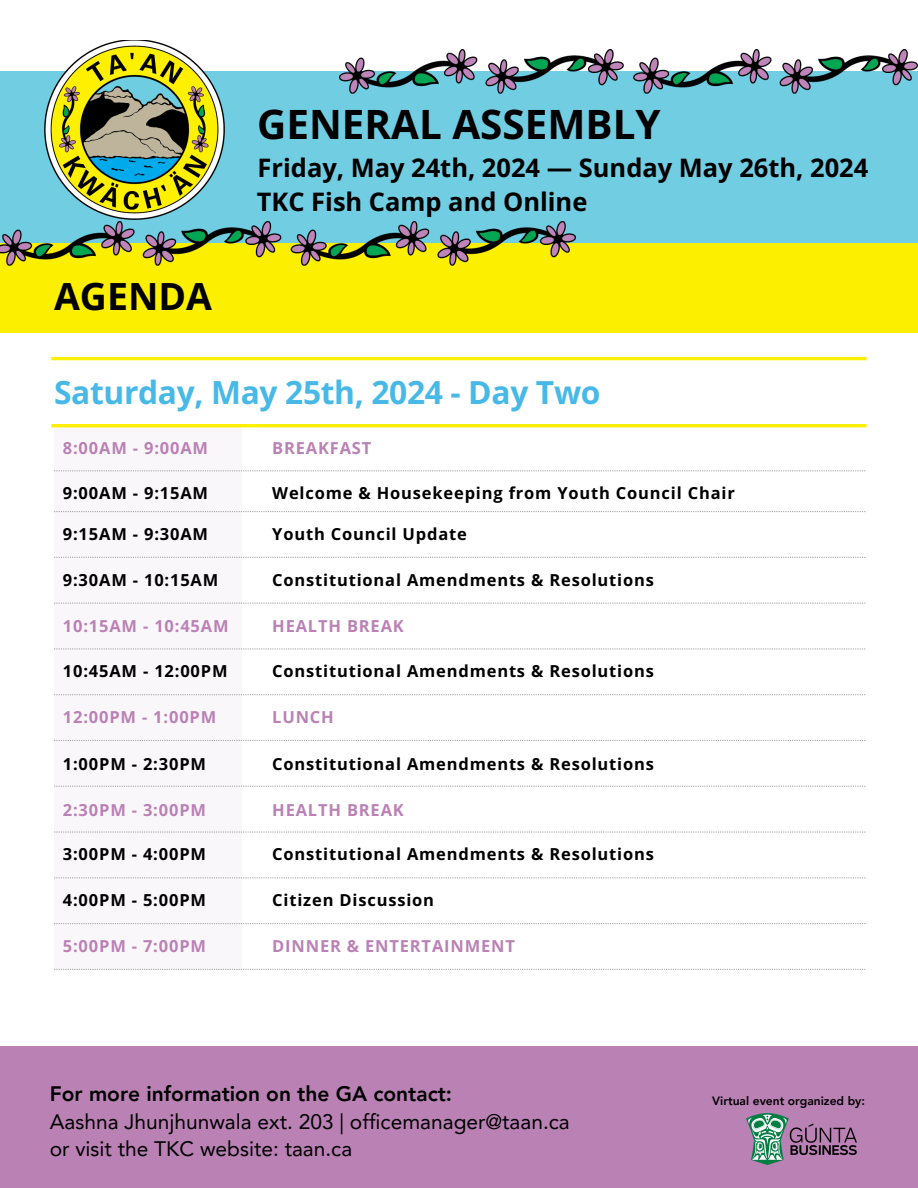
<style>
.page{position:relative;width:918px;height:1188px;background:#fff}
.page>*{position:absolute;margin:0;border:0;box-sizing:border-box;transform-origin:0 0}
.t1{font:700 40.35px "Open Sans";color:#000}
.t2{font:700 37.5px "Open Sans";color:#000}
.t3{font:700 31.8px "Open Sans";letter-spacing:-.01em;color:#48b9e7}
.t4{font:700 25.5px "Open Sans";color:#000}
.t5{font:21px/27.5px "Avenir LT Pro";color:#000}
.t6{font:700 16.5px "Open Sans";letter-spacing:.05em;color:#000}
.t7{font:700 16.5px "Open Sans";letter-spacing:.05em;color:#ba81b5}
.t8{font:800 12px "Avenir LT Pro";color:#000}
.s1{font-weight:800}
</style>
<div class="page">
<div style="left:0;top:72px;width:918px;height:174px;background:#71cde2"></div>
<div style="left:0;top:243px;width:918px;height:89px;background:#fcef00"></div>
<div style="left:0;top:1046px;width:918px;height:142px;background:#ba81b5"></div>
<img style="left:45px;top:41px;width:180px;height:178px">
<img style="left:0;top:221px;width:575px;height:44px">
<img style="left:339px;top:50px;width:579px;height:44px">
<img style="left:746px;top:1114px;width:111px;height:50px">
<div style="left:54px;top:427px;width:187px;height:542px;background:#faf7fa"></div>
<svg style="left:54px;top:511px;width:813px;height:1px"></svg>
<svg style="left:54px;top:557px;width:813px;height:1px"></svg>
<svg style="left:54px;top:603px;width:813px;height:1px"></svg>
<svg style="left:54px;top:648px;width:813px;height:1px"></svg>
<svg style="left:54px;top:740px;width:813px;height:1px"></svg>
<svg style="left:54px;top:786px;width:813px;height:1px"></svg>
<svg style="left:54px;top:831px;width:813px;height:2px"></svg>
<svg style="left:54px;top:877px;width:813px;height:1px"></svg>
<svg style="left:54px;top:923px;width:813px;height:1px"></svg>
<svg style="left:54px;top:969px;width:813px;height:1px"></svg>
<hr style="left:51px;top:357px;width:816px;height:3px;background:#fcef00">
<hr style="left:51px;top:424px;width:816px;height:3px;background:#fcef00">
<svg style="left:54px;top:470px;width:813px;height:1px"></svg>
<svg style="left:54px;top:694px;width:813px;height:1px"></svg>
<h3 class="t1" style="left:257px;top:96px;width:405px">GENERAL ASSEMBLY</h3>
<h5 class="t2" style="left:54px;top:270px;width:159px">AGENDA</h5>
<h1 class="t4" style="left:258px;top:149px;width:612px">Friday, May 24th, 2024 — Sunday May 26th, 2024</h1>
<h2 class="t4" style="left:257px;top:184px;width:332px">TKC Fish Camp and Online</h2>
<h5 class="t3" style="left:54px;top:370px;width:548px">Saturday, May 25th, 2024 - Day Two</h5>
<h6 class="t7" style="left:63px;top:436px;width:147px">8:00AM - 9:00AM</h6>
<h5 class="t7" style="left:272px;top:436px;width:101px">BREAKFAST</h5>
<h6 class="t6" style="left:63px;top:482px;width:147px">9:00AM - 9:15AM</h6>
<h5 class="t6" style="left:272px;top:482px;width:464px">Welcome &amp; Housekeeping from Youth Council Chair</h5>
<h5 class="t6" style="left:63px;top:522px;width:147px">9:15AM - 9:30AM</h5>
<h5 class="t6" style="left:272px;top:522px;width:196px">Youth Council Update</h5>
<h6 class="t6" style="left:63px;top:568px;width:157px">9:30AM - 10:15AM</h6>
<h5 class="t6" style="left:272px;top:568px;width:383px">Constitutional Amendments &amp; Resolutions</h5>
<h6 class="t7" style="left:63px;top:614px;width:167px">10:15AM - 10:45AM</h6>
<h5 class="t7" style="left:272px;top:614px;width:133px">HEALTH BREAK</h5>
<h5 class="t6" style="left:63px;top:659px;width:166px">10:45AM - 12:00PM</h5>
<h5 class="t6" style="left:272px;top:659px;width:383px">Constitutional Amendments &amp; Resolutions</h5>
<h6 class="t7" style="left:63px;top:705px;width:155px">12:00PM - 1:00PM</h6>
<h5 class="t7" style="left:272px;top:705px;width:63px">LUNCH</h5>
<h6 class="t6" style="left:63px;top:752px;width:145px">1:00PM - 2:30PM</h6>
<h5 class="t6" style="left:272px;top:752px;width:383px">Constitutional Amendments &amp; Resolutions</h5>
<h5 class="t7" style="left:63px;top:798px;width:145px">2:30PM - 3:00PM</h5>
<h4 class="t7" style="left:272px;top:798px;width:133px">HEALTH BREAK</h4>
<p class="t6" style="left:63px;top:843px;width:145px">3:00PM - 4:00PM</p>
<p class="t6" style="left:272px;top:843px;width:383px">Constitutional Amendments &amp; Resolutions</p>
<h6 class="t6" style="left:63px;top:888px;width:145px">4:00PM - 5:00PM</h6>
<h5 class="t6" style="left:272px;top:888px;width:163px">Citizen Discussion</h5>
<h5 class="t7" style="left:63px;top:934px;width:145px">5:00PM - 7:00PM</h5>
<h5 class="t7" style="left:272px;top:934px;width:244px">DINNER &amp; ENTERTAINMENT</h5>
<h3 class="t5" style="left:50px;top:1082px;width:522px"><span class="s1">For more information on the GA contact:<br></span>Aashna Jhunjhunwala ext. 203 | officemanager@taan.ca or visit the TKC website: taan.ca</h3>
<p class="t8" style="left:712px;top:1096px;width:154px">Virtual event organized by:</p>
</div>
